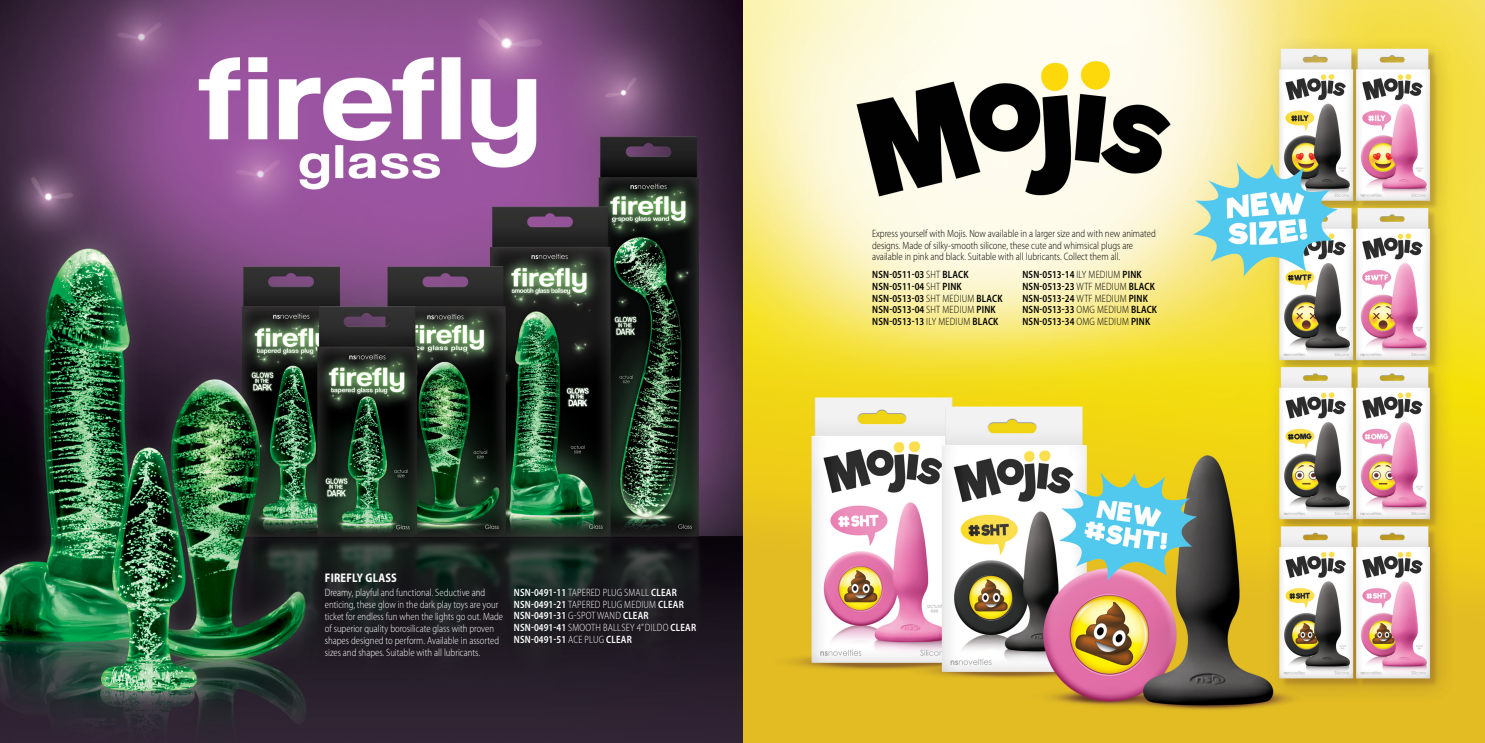
<style>
.page{position:relative;width:1485px;height:743px;background:#fff}
.page>*{position:absolute;margin:0;border:0;box-sizing:border-box;transform-origin:0 0}
.t1{font:700 semi-condensed 12.5px "Myriad Pro";letter-spacing:.02em;color:#fff;scale:.91 1}
.t2{font:300 semi-condensed 10.62px/11.9px "Myriad Pro";color:#fff;scale:.91 1}
.t3{font:600 semi-condensed 10.62px/11.9px "Myriad Pro";letter-spacing:.02em;color:#000;scale:.91 1}
.t4{font:300 semi-condensed 10.62px/11.9px "Myriad Pro";color:#000;scale:.91 1}
.t5{font:600 semi-condensed 10.62px/11.9px "Myriad Pro";letter-spacing:.02em;color:#fff;scale:.91 1}
.s1{font-weight:300}
</style>
<div class="page">
<img style="left:742px;top:0;width:743px;height:742px">
<img style="left:0;top:0;width:742px;height:742px">
<p class="t1" style="left:325px;top:570px;width:81px">FIREFLY GLASS</p>
<p class="t2" style="left:325px;top:586px;width:197px">Dreamy, playful and functional. Seductive and enticing, these glow in the dark play toys are your ticket for endless fun when the lights go out. Made of superior quality borosilicate glass with proven shapes designed to perform. Available in assorted sizes and shapes. Suitable with all lubricants.</p>
<p class="t5" style="left:514px;top:586px;width:202px">NSN-0491-11 <span class="s1">TAPERED PLUG SMALL</span> CLEAR NSN-0491-21 <span class="s1">TAPERED PLUG MEDIUM</span> CLEAR NSN-0491-31 <span class="s1">G-SPOT WAND</span> CLEAR NSN-0491-41 <span class="s1">SMOOTH BALLSEY 4” DILDO</span> CLEAR NSN-0491-51 <span class="s1">ACE PLUG</span> CLEAR</p>
<p class="t4" style="left:872px;top:227px;width:313px">Express yourself with Mojis. Now available in a larger size and with new animated designs. Made of silky-smooth silicone, these cute and whimsical plugs are available in pink and black. Suitable with all lubricants. Collect them all.</p>
<p class="t3" style="left:872px;top:268px;width:145px">NSN-0511-03 <span class="s1">SHT</span> BLACK<br>NSN-0511-04 <span class="s1">SHT</span> PINK<br>NSN-0513-03 <span class="s1">SHT MEDIUM</span> BLACK<br>NSN-0513-04 <span class="s1">SHT MEDIUM</span> PINK<br>NSN-0513-13 <span class="s1">ILY MEDIUM</span> BLACK</p>
<p class="t3" style="left:1022px;top:268px;width:150px">NSN-0513-14 <span class="s1">ILY MEDIUM</span> PINK<br>NSN-0513-23 <span class="s1">WTF MEDIUM</span> BLACK<br>NSN-0513-24 <span class="s1">WTF MEDIUM</span> PINK<br>NSN-0513-33 <span class="s1">OMG MEDIUM</span> BLACK<br>NSN-0513-34 <span class="s1">OMG MEDIUM</span> PINK</p>
</div>
